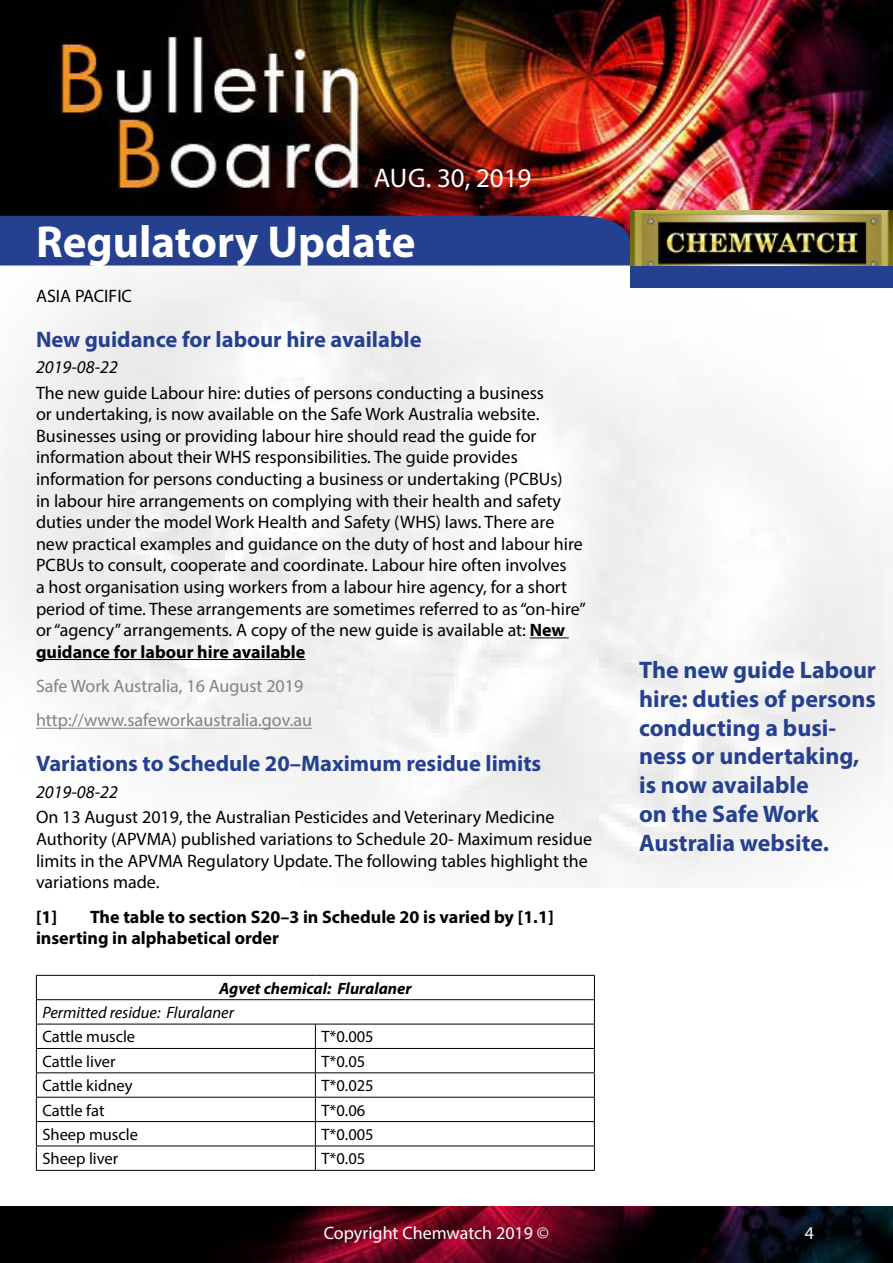
<style>
.page{position:relative;width:893px;height:1263px;background:#fff}
.page>*{position:absolute;margin:0;border:0;box-sizing:border-box;transform-origin:0 0}
.t1{font:700 45px "Myriad Pro";color:#fff}
.t2{font:27px "Myriad Pro";color:#fff}
.t3{font:700 24px/28.8px "Myriad Pro";color:#25408f}
.t4{font:700 22.5px "Myriad Pro";color:#25408f}
.t5{font:18px/21.6px "Myriad Pro";color:#000}
.t6{font:700 18px/21.6px "Myriad Pro";color:#000}
.t7{font:18px/34.3px "Myriad Pro";color:#808285}
.t8{font:18px "Myriad Pro";color:#fff}
.t9{font:italic 18px "Myriad Pro";color:#000}
.t10{font:16.5px "Myriad Pro";color:#000}
.t11{font:italic 16.5px "Myriad Pro";color:#000}
.t12{font:italic 700 16.5px "Myriad Pro";color:#000}
.s1{font-weight:700}
</style>
<div class="page">
<img style="left:0;top:0;width:893px;height:887px">
<img style="left:892px;top:288px;width:1px;height:599px">
<div style="left:630px;top:265px;width:263px;height:23px;background:#25408f"></div>
<img style="left:630px;top:210px;width:262px;height:56px">
<div style="left:0;top:216px;width:630px;height:50px;background:#25408f"></div>
<img style="left:0;top:1206px;width:893px;height:57px">
<hr style="left:530px;top:637px;width:39px;height:1px;background:#000">
<hr style="left:36px;top:659px;width:269px;height:1px;background:#000">
<hr style="left:36px;top:728px;width:276px;height:1px;background:#808285">
<hr style="left:36px;top:975px;width:279px;height:1px;background:#000">
<hr style="left:315px;top:975px;width:280px;height:1px;background:#000">
<hr style="left:36px;top:999px;width:279px;height:1px;background:#000">
<hr style="left:315px;top:999px;width:280px;height:1px;background:#000">
<hr style="left:36px;top:1024px;width:279px;height:1px;background:#000">
<hr style="left:315px;top:1024px;width:280px;height:1px;background:#000">
<hr style="left:36px;top:1048px;width:279px;height:1px;background:#000">
<hr style="left:315px;top:1048px;width:280px;height:1px;background:#000">
<hr style="left:36px;top:1072px;width:279px;height:1px;background:#000">
<hr style="left:315px;top:1072px;width:280px;height:1px;background:#000">
<hr style="left:36px;top:1097px;width:279px;height:1px;background:#000">
<hr style="left:315px;top:1097px;width:280px;height:1px;background:#000">
<hr style="left:36px;top:1121px;width:279px;height:1px;background:#000">
<hr style="left:315px;top:1121px;width:280px;height:1px;background:#000">
<hr style="left:36px;top:1145px;width:279px;height:1px;background:#000">
<svg style="left:36px;top:976px;width:1px;height:194px"></svg>
<hr style="left:315px;top:1145px;width:280px;height:1px;background:#000">
<svg style="left:315px;top:1024px;width:1px;height:146px"></svg>
<svg style="left:594px;top:976px;width:1px;height:194px"></svg>
<hr style="left:36px;top:1170px;width:279px;height:1px;background:#000">
<hr style="left:315px;top:1170px;width:280px;height:1px;background:#000">
<h2 class="t2" style="left:374px;top:161px;width:159px">Aug. 30, 2019</h2>
<h1 class="t1" style="left:36px;top:213px;width:381px">Regulatory Update</h1>
<p class="t5" style="left:36px;top:284px;width:98px">ASIA PACIFIC</p>
<p class="t4" style="left:36px;top:324px;width:387px">New guidance for labour hire available</p>
<p class="t9" style="left:36px;top:355px;width:83px">2019-08-22</p>
<p class="t5" style="left:36px;top:381px;width:551px">The new guide Labour hire: duties of persons conducting a business<br>or undertaking, is now available on the Safe Work Australia website.<br>Businesses using or providing labour hire should read the guide for information about their WHS responsibilities. The guide provides information for persons conducting a business or undertaking (PCBUs)<br>in labour hire arrangements on complying with their health and safety duties under the model Work Health and Safety (WHS) laws. There are new practical examples and guidance on the duty of host and labour hire PCBUs to consult, cooperate and coordinate. Labour hire often involves<br>a host organisation using workers from a labour hire agency, for a short period of time. These arrangements are sometimes referred to as “on-hire” or “agency” arrangements. A copy of the new guide is available at: <span class="s1">New guidance for labour hire available</span></p>
<p class="t7" style="left:36px;top:669px;width:277px">Safe Work Australia, 16 August 2019 http://www.safeworkaustralia.gov.au</p>
<p class="t4" style="left:36px;top:749px;width:507px">Variations to Schedule 20–Maximum residue limits</p>
<p class="t9" style="left:36px;top:780px;width:83px">2019-08-22</p>
<p class="t5" style="left:36px;top:806px;width:558px">On 13 August 2019, the Australian Pesticides and Veterinary Medicine Authority (APVMA) published variations to Schedule 20- Maximum residue limits in the APVMA Regulatory Update. The following tables highlight the variations made.</p>
<p class="t6" style="left:36px;top:905px;width:23px">[1]</p>
<p class="t6" style="left:36px;top:905px;width:519px;text-indent:54px">The table to section S20–3 in Schedule 20 is varied by [1.1] inserting in alphabetical order</p>
<p class="t12" style="left:219px;top:977px;width:194px">Agvet chemical: Fluralaner</p>
<p class="t11" style="left:42px;top:1002px;width:193px">Permitted residue: Fluralaner</p>
<p class="t10" style="left:42px;top:1027px;width:94px">Cattle muscle</p>
<p class="t10" style="left:321px;top:1027px;width:54px">T*0.005</p>
<p class="t10" style="left:42px;top:1051px;width:75px">Cattle liver</p>
<p class="t10" style="left:321px;top:1051px;width:45px">T*0.05</p>
<p class="t10" style="left:42px;top:1075px;width:92px">Cattle kidney</p>
<p class="t10" style="left:321px;top:1075px;width:54px">T*0.025</p>
<p class="t10" style="left:42px;top:1100px;width:64px">Cattle fat</p>
<p class="t10" style="left:321px;top:1100px;width:45px">T*0.06</p>
<p class="t10" style="left:42px;top:1124px;width:97px">Sheep muscle</p>
<p class="t10" style="left:321px;top:1124px;width:54px">T*0.005</p>
<p class="t10" style="left:42px;top:1148px;width:77px">Sheep liver</p>
<p class="t10" style="left:321px;top:1148px;width:45px">T*0.05</p>
<h3 class="t3" style="left:639px;top:655px;width:238px">The new guide Labour hire: duties of persons conducting a busi&shy;ness or undertaking, is now available<br>on the Safe Work<br>Australia website.</h3>
<p class="t8" style="left:324px;top:1222px;width:227px">Copyright Chemwatch 2019 ©</p>
<p class="t8" style="left:805px;top:1222px;width:11px">4</p>
</div>
